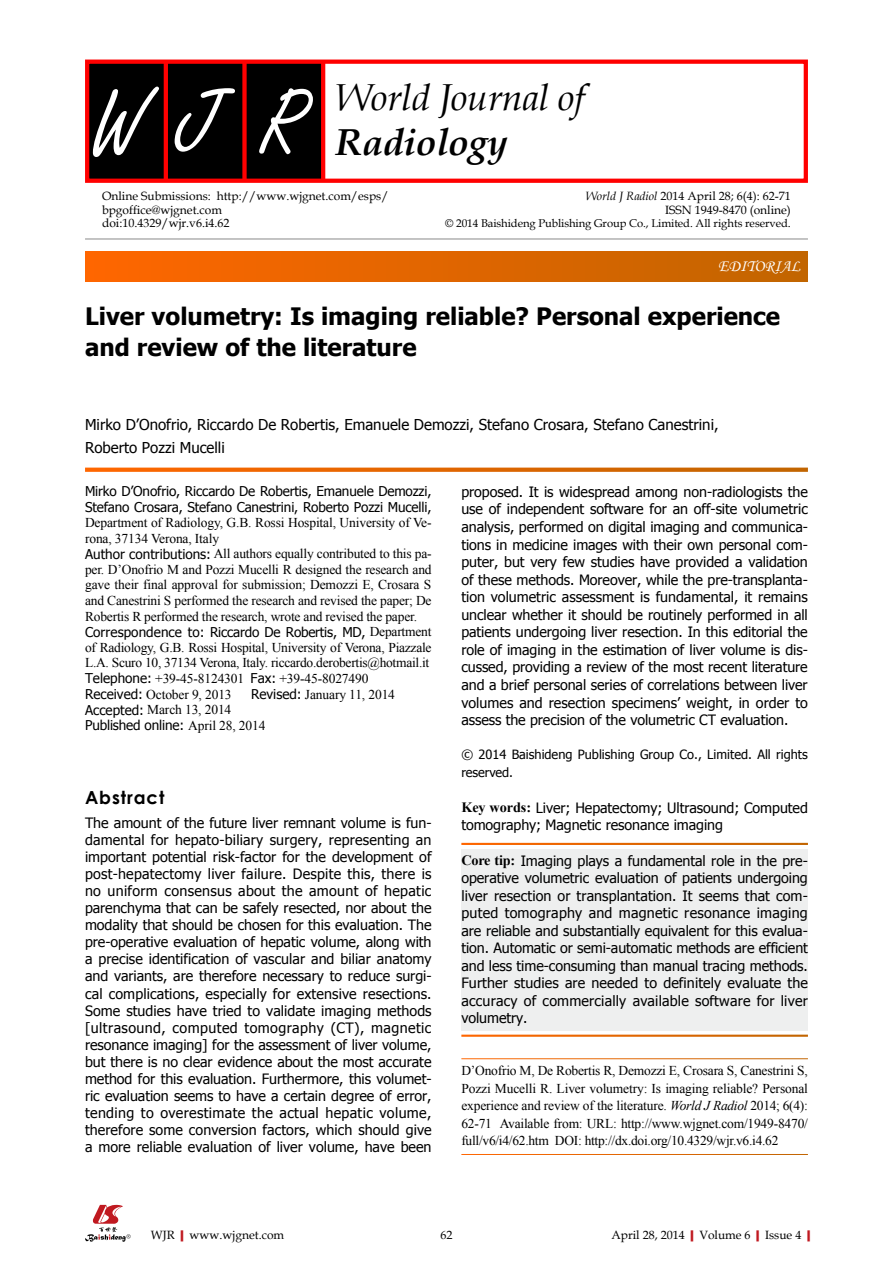
<style>
.page{position:relative;width:893px;height:1263px;background:#fff}
.page>*{position:absolute;margin:0;border:0;box-sizing:border-box;transform-origin:0 0}
.t1{font:97.5px "Freestyle Script";color:#fff}
.t2{font:italic 37.5px "Book Antiqua";letter-spacing:-.01em;color:#000}
.t3{font:italic 700 37.5px "Book Antiqua";letter-spacing:-.01em;color:#000}
.t4{font:700 24px/31.5px "Tahoma";color:#000}
.t5{font:700 18px "Century Gothic";letter-spacing:.05em;color:#000}
.t6{font:16.5px "Monotype Corsiva";color:#fff}
.t7{font:15px/22.5px "Tahoma";color:#000}
.t8{font:14.25px/17.5px "Tahoma";letter-spacing:-.005em;color:#000;text-align:justify}
.t9{font:13.5px/15.6px "Times New Roman";letter-spacing:-.015em;color:#000}
.t10{font:13.5px/15.6px "Tahoma";letter-spacing:-.01em;color:#000}
.t11{font:12.75px/18.3px "Tahoma";color:#000}
.t12{font:12px/13.5px "Book Antiqua";color:#000}
.t13{font:11.25px "Book Antiqua";letter-spacing:-.005em;color:#000}
.s1{font-style:italic}
.s2{font-size:12px}
.s3{font-family:"Tahoma"}
.s4{font-family:"Times New Roman"}
.s5{font-family:"Times New Roman";font-weight:700}
.s6{font-weight:700;color:#c01920}
</style>
<div class="page">
<div style="left:461px;top:849px;width:347px;height:182px;background:#eeefef"></div>
<div style="left:85px;top:252px;width:723px;height:29px;background:linear-gradient(to right,#f60,#c16500)"></div>
<hr style="left:85px;top:239px;width:723px;height:1px;background:#898989">
<svg style="left:85px;top:1205px;width:46px;height:37px"></svg>
<svg style="left:85px;top:468px;width:723px;height:4px;background:#e16b09"></svg>
<div style="left:87px;top:61px;width:236px;height:121px;background:#000"></div>
<hr style="left:164px;top:61px;width:4px;height:121px;background:#f00">
<div style="left:242px;top:61px;width:5px;height:121px;background:#f00"></div>
<hr style="left:321px;top:61px;width:4px;height:121px;background:#f00">
<div style="left:85px;top:60px;width:723px;height:123px;border:4px solid #f00"></div>
<h2 class="t2" style="left:336px;top:71px;width:250px">World Journal of</h2>
<h1 class="t1" style="left:91px;top:71px;width:214px">WJR</h1>
<h2 class="t3" style="left:336px;top:116px;width:174px">Radiology</h2>
<p class="t12" style="left:102px;top:189px;width:288px">Online Submissions: http://www.wjgnet.com/esps/ bpgoffice@wjgnet.com<br>doi:10.4329/wjr.v6.i4.62</p>
<p class="t12" style="left:586px;top:189px;width:207px;text-align:right"><span class="s1">World J Radiol</span> 2014 April 28; 6(4): 62-71<br>ISSN 1949-8470 (online)</p>
<p class="t13" style="left:445px;top:215px;width:347px">© 2014 Baishideng Publishing Group Co., Limited. All rights reserved<span class="s2">.</span></p>
<p class="t6" style="left:718px;top:256px;width:84px">EDITORIAL</p>
<h3 class="t4" style="left:85px;top:299px;width:697px">Liver volumetry: Is imaging reliable? Personal experience and review of the literature</h3>
<p class="t7" style="left:85px;top:413px;width:635px">Mirko D’Onofrio, Riccardo De Robertis, Emanuele Demozzi, Stefano Crosara, Stefano Canestrini,<br>Roberto Pozzi Mucelli</p>
<p class="t10" style="left:85px;top:483px;width:348px">Mirko D’Onofrio, Riccardo De Robertis, Emanuele Demozzi,<br>Stefano Crosara, Stefano Canestrini, Roberto Pozzi Mucelli,</p>
<p class="t9" style="left:85px;top:514px;width:348px">Department of Radiology, G.B. Rossi Hospital, University of Ve&shy;rona, 37134 Verona, Italy<br><span class="s3">Author contributions:</span> All authors equally contributed to this pa&shy;per. D’Onofrio M and Pozzi Mucelli R designed the research and gave their final approval for submission; Demozzi E, Crosara S and Canestrini S performed the research and revised the paper; De Robertis R performed the research, wrote and revised the paper.</p>
<p class="t10" style="left:85px;top:623px;width:348px">Correspondence to: Riccardo De Robertis, MD, <span class="s4">Department</span></p>
<p class="t9" style="left:85px;top:639px;width:348px">of Radiology, G.B. Rossi Hospital, University of Verona, Piazzale L.A. Scuro 10, 37134 Verona, Italy. riccardo.derobertis@hotmail.it <span class="s3">Telephone:</span> +39-45-8124301 <span class="s3">Fax:</span> +39-45-8027490<br><span class="s3">Received:</span> October 9, 2013</p>
<p class="t8" style="left:461px;top:482px;width:348px">proposed. It is widespread among non-radiologists the use of independent software for an off-site volumetric analysis, performed on digital imaging and communica&shy;tions in medicine images with their own personal com&shy;puter, but very few studies have provided a validation of these methods. Moreover, while the pre-transplanta&shy;tion volumetric assessment is fundamental, it remains unclear whether it should be routinely performed in all patients undergoing liver resection. In this editorial the role of imaging in the estimation of liver volume is dis&shy;cussed, providing a review of the most recent literature and a brief personal series of correlations between liver volumes and resection specimens’ weight, in order to assess the precision of the volumetric CT evaluation.</p>
<p class="t11" style="left:461px;top:744px;width:348px">© 2014 Baishideng Publishing Group Co., Limited. All rights reserved.</p>
<p class="t8" style="left:461px;top:798px;width:348px"><span class="s5">Key words:</span> Liver; Hepatectomy; Ultrasound; Computed tomography; Magnetic resonance imaging</p>
<p class="t8" style="left:461px;top:851px;width:348px"><span class="s5">Core tip:</span> Imaging plays a fundamental role in the pre&shy;operative volumetric evaluation of patients undergoing liver resection or transplantation. It seems that com&shy;puted tomography and magnetic resonance imaging are reliable and substantially equivalent for this evalua&shy;tion. Automatic or semi-automatic methods are efficient and less time-consuming than manual tracing methods.<br>Further studies are needed to definitely evaluate the accuracy of commercially available software for liver volumetry.</p>
<p class="t9" style="left:461px;top:1061px;width:348px;line-height:17.5px;text-align:justify">D’Onofrio M, De Robertis R, Demozzi E, Crosara S, Canestrini S, Pozzi Mucelli R. Liver volumetry: Is imaging reliable? Personal experience and review of the literature. <span class="s1">World J Radiol</span> 2014; 6(4):<br>62-71 Available from: URL: http://www.wjgnet.com/1949-8470/ full/v6/i4/62.htm DOI: http://dx.doi.org/10.4329/wjr.v6.i4.62</p>
<p class="t9" style="left:251px;top:686px;width:145px"><span class="s3">Revised:</span> January 11, 2014</p>
<p class="t9" style="left:85px;top:702px;width:148px"><span class="s3">Accepted:</span> March 13, 2014</p>
<p class="t10" style="left:85px;top:717px;width:182px">Published online: <span class="s4">April 28, 2014</span></p>
<p class="t5" style="left:85px;top:783px;width:81px">Abstract</p>
<p class="t8" style="left:85px;top:813px;width:348px;line-height:17.1px">The amount of the future liver remnant volume is fun&shy;damental for hepato-biliary surgery, representing an important potential risk-factor for the development of post-hepatectomy liver failure. Despite this, there is no uniform consensus about the amount of hepatic parenchyma that can be safely resected, nor about the modality that should be chosen for this evaluation. The pre-operative evaluation of hepatic volume, along with a precise identification of vascular and biliar anatomy and variants, are therefore necessary to reduce surgi&shy;cal complications, especially for extensive resections.<br>Some studies have tried to validate imaging methods [ultrasound, computed tomography (CT), magnetic resonance imaging] for the assessment of liver volume, but there is no clear evidence about the most accurate method for this evaluation. Furthermore, this volumet&shy;ric evaluation seems to have a certain degree of error, tending to overestimate the actual hepatic volume, therefore some conversion factors, which should give a more reliable evaluation of liver volume, have been</p>
<p class="t12" style="left:151px;top:1227px;width:135px">WJR<span class="s6">|</span>www.wjgnet.com</p>
<p class="t12" style="left:440px;top:1227px;width:13px">62</p>
<p class="t12" style="left:611px;top:1227px;width:206px">April 28, 2014<span class="s6">|</span>Volume 6<span class="s6">|</span>Issue 4<span class="s6">|</span></p>
</div>
